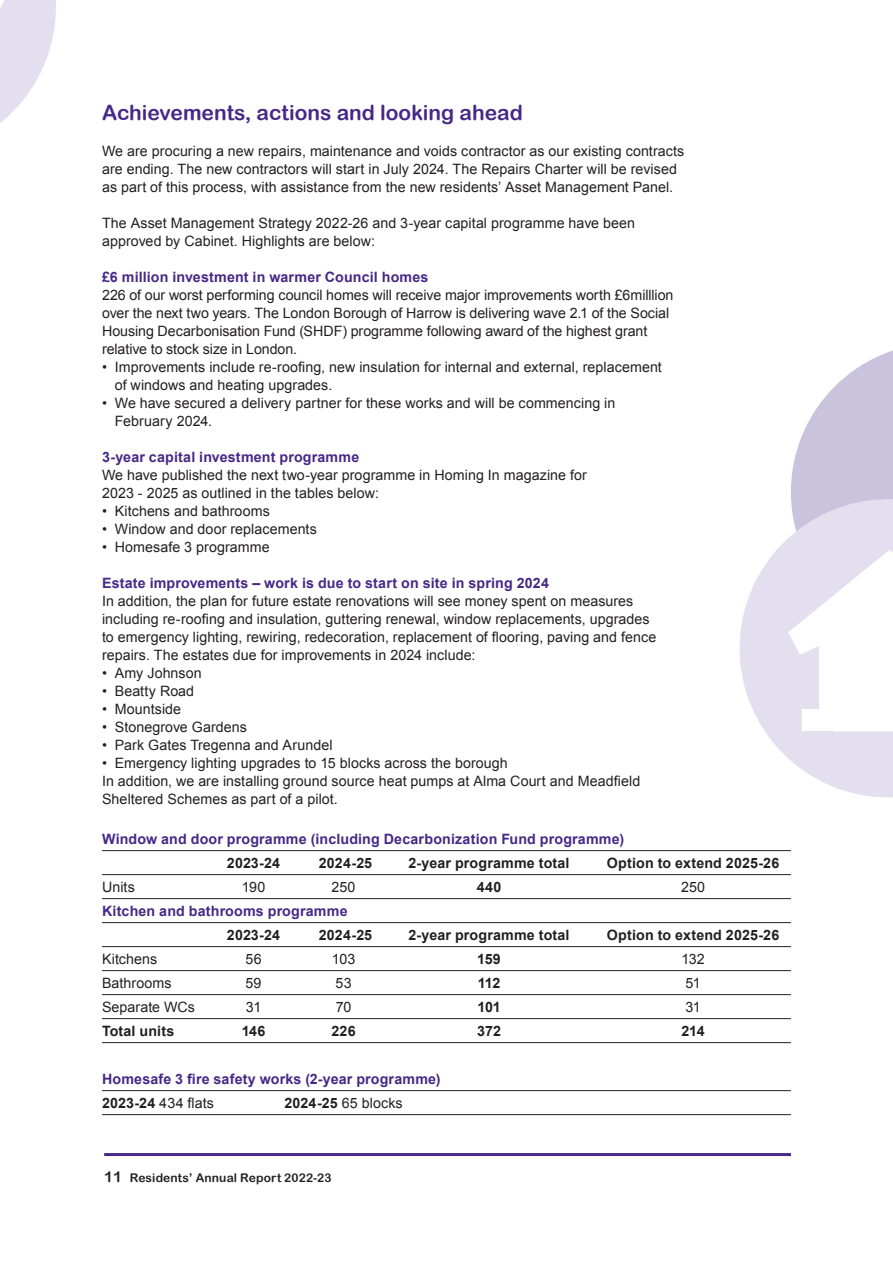
<style>
.page{position:relative;width:893px;height:1263px;background:#fff}
.page>*{position:absolute;margin:0;border:0;box-sizing:border-box;transform-origin:0 0}
.t1{font:21px "Arial Rounded MT Bold";color:#472887}
.t2{font:14.25px/18px "Arial";letter-spacing:.005em;color:#231f20}
.t3{font:700 14.25px/24px "Arial";letter-spacing:.01em;color:#472887}
.t4{font:700 14.25px "Arial";letter-spacing:.01em;color:#231f20}
.t5{font:12px "Arial Rounded MT Bold";letter-spacing:.015em;color:#231f20}
.s1{color:#231f20}
.s2{font-weight:400;color:#231f20}
.s3{font-weight:700}
.s4{font-size:15px}
</style>
<div class="page">
<hr style="left:104px;top:1153px;width:687px;height:3px;background:#472887">
<hr style="left:102px;top:850px;width:689px;height:1px;background:#231f20">
<hr style="left:102px;top:874px;width:689px;height:1px;background:#231f20">
<hr style="left:102px;top:898px;width:689px;height:1px;background:#231f20">
<hr style="left:102px;top:922px;width:689px;height:1px;background:#231f20">
<hr style="left:102px;top:946px;width:689px;height:1px;background:#231f20">
<hr style="left:102px;top:970px;width:689px;height:1px;background:#231f20">
<hr style="left:102px;top:994px;width:689px;height:1px;background:#231f20">
<hr style="left:102px;top:1018px;width:689px;height:1px;background:#231f20">
<hr style="left:102px;top:1042px;width:689px;height:1px;background:#231f20">
<hr style="left:102px;top:1090px;width:689px;height:1px;background:#231f20">
<hr style="left:102px;top:1114px;width:689px;height:1px;background:#231f20">
<svg style="left:740px;top:539px;width:153px;height:258px;fill:#e3dfee"></svg>
<svg style="left:788px;top:350px;width:105px;height:381px"></svg>
<svg style="left:0;top:0;width:56px;height:123px"></svg>
<h1 class="t1" style="left:102px;top:100px;width:422px">Achievements, actions and looking ahead</h1>
<p class="t2" style="left:102px;top:142px;width:584px">We are procuring a new repairs, maintenance and voids contractor as our existing contracts are ending. The new contractors will start in July 2024. The Repairs Charter will be revised as part of this process, with assistance from the new residents’ Asset Management Panel.</p>
<p class="t2" style="left:102px;top:214px;width:535px">The Asset Management Strategy 2022-26 and 3-year capital programme have been approved by Cabinet. Highlights are below:</p>
<p class="t3" style="left:102px;top:266px;width:328px">£6 million investment in warmer Council homes</p>
<p class="t2" style="left:102px;top:286px;width:573px">226 of our worst performing council homes will receive major improvements worth £6milllion over the next two years. The London Borough of Harrow is delivering wave 2.1 of the Social Housing Decarbonisation Fund (SHDF) programme following award of the highest grant relative to stock size in London.</p>
<p class="t2" style="left:115px;top:358px;width:549px;text-indent:-13px">• Improvements include re-roofing, new insulation for internal and external, replacement of windows and heating upgrades.</p>
<p class="t2" style="left:115px;top:394px;width:502px;text-indent:-13px">• We have secured a delivery partner for these works and will be commencing in<br>February 2024.</p>
<p class="t3" style="left:102px;top:446px;width:259px">3-year capital investment programme</p>
<p class="t2" style="left:102px;top:466px;width:486px">We have published the next two-year programme in Homing In magazine for<br>2023 - 2025 as outlined in the tables below:</p>
<p class="t2" style="left:102px;top:502px;width:169px">• Kitchens and bathrooms</p>
<p class="t2" style="left:102px;top:520px;width:216px">• Window and door replacements</p>
<p class="t2" style="left:102px;top:538px;width:169px">• Homesafe 3 programme</p>
<p class="t3" style="left:102px;top:572px;width:448px">Estate improvements – work is due to start on site in spring 2024</p>
<p class="t2" style="left:102px;top:592px;width:556px">In addition, the plan for future estate renovations will see money spent on measures including re-roofing and insulation, guttering renewal, window replacements, upgrades to emergency lighting, rewiring, redecoration, replacement of flooring, paving and fence repairs. The estates due for improvements in 2024 include:</p>
<p class="t2" style="left:102px;top:664px;width:101px">• Amy Johnson</p>
<p class="t2" style="left:102px;top:682px;width:94px">• Beatty Road</p>
<p class="t2" style="left:102px;top:700px;width:81px">• Mountside</p>
<p class="t2" style="left:102px;top:718px;width:146px">• Stonegrove Gardens</p>
<p class="t2" style="left:102px;top:736px;width:232px">• Park Gates Tregenna and Arundel</p>
<p class="t2" style="left:102px;top:754px;width:540px">• Emergency lighting upgrades to 15 blocks across the borough<br>In addition, we are installing ground source heat pumps at Alma Court and Meadfield<br>Sheltered Schemes as part of a pilot.</p>
<p class="t3" style="left:102px;top:827px;width:524px">Window and door programme (including Decarbonization Fund programme)</p>
<p class="t4" style="left:227px;top:853px;width:55px">2023-24</p>
<p class="t4" style="left:319px;top:853px;width:55px">2024-25</p>
<p class="t4" style="left:409px;top:853px;width:162px">2-year programme total</p>
<p class="t4" style="left:607px;top:853px;width:174px">Option to extend 2025-26</p>
<p class="t2" style="left:102px;top:878px;width:34px">Units</p>
<p class="t2" style="left:242px;top:878px;width:25px">190</p>
<p class="t2" style="left:332px;top:878px;width:25px">250</p>
<p class="t4" style="left:477px;top:877px;width:26px">440</p>
<p class="t2" style="left:681px;top:878px;width:25px">250</p>
<p class="t3" style="left:102px;top:899px;width:247px">Kitchen and bathrooms programme</p>
<p class="t4" style="left:227px;top:925px;width:55px">2023-24</p>
<p class="t4" style="left:319px;top:925px;width:55px">2024-25</p>
<p class="t4" style="left:409px;top:925px;width:162px">2-year programme total</p>
<p class="t4" style="left:607px;top:925px;width:174px">Option to extend 2025-26</p>
<p class="t2" style="left:102px;top:950px;width:57px">Kitchens</p>
<p class="t2" style="left:245px;top:950px;width:18px">56</p>
<p class="t2" style="left:332px;top:950px;width:25px">103</p>
<p class="t4" style="left:477px;top:949px;width:25px">159</p>
<p class="t2" style="left:681px;top:950px;width:25px">132</p>
<p class="t2" style="left:102px;top:974px;width:71px">Bathrooms</p>
<p class="t2" style="left:246px;top:974px;width:17px">59</p>
<p class="t2" style="left:336px;top:974px;width:18px">53</p>
<p class="t4" style="left:478px;top:973px;width:24px">112</p>
<p class="t2" style="left:686px;top:974px;width:17px">51</p>
<p class="t2" style="left:102px;top:998px;width:94px">Separate WCs</p>
<p class="t2" style="left:246px;top:998px;width:17px">31</p>
<p class="t2" style="left:336px;top:998px;width:17px">70</p>
<p class="t4" style="left:477px;top:997px;width:25px">101</p>
<p class="t2" style="left:685px;top:998px;width:17px">31</p>
<p class="t4" style="left:102px;top:1021px;width:74px">Total units</p>
<p class="t4" style="left:242px;top:1021px;width:25px">146</p>
<p class="t4" style="left:331px;top:1021px;width:26px">226</p>
<p class="t4" style="left:477px;top:1021px;width:25px">372</p>
<p class="t4" style="left:681px;top:1021px;width:25px">214</p>
<p class="t3" style="left:102px;top:1067px;width:340px">Homesafe 3 fire safety works (2-year programme)<br><span class="s1">2023-24</span> <span class="s2">434 flats</span></p>
<p class="t2" style="left:284px;top:1094px;width:120px"><span class="s3">2024-25</span> 65 blocks</p>
<p class="t5" style="left:104px;top:1171px;width:229px"><span class="s4">11</span> Residents’ Annual Report 2022-23</p>
</div>
